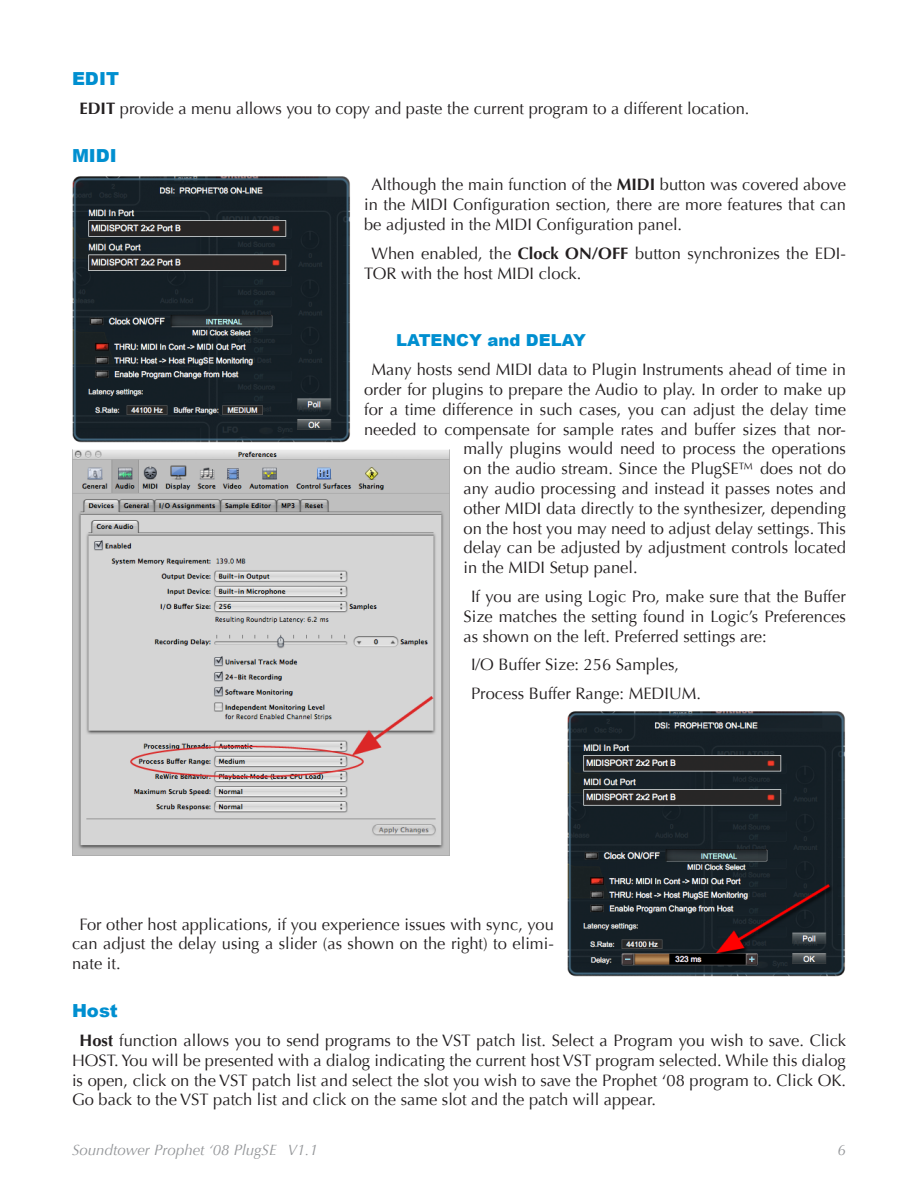
<style>
.page{position:relative;width:918px;height:1188px;background:#fff}
.page>*{position:absolute;margin:0;border:0;box-sizing:border-box;transform-origin:0 0}
.Head_2{font:900 18px "Arial";color:#008fd0}
.Body_Text{font:16.5px/19.8px "Optima";color:#231f20;text-align:justify}
.Body_Indented{font:16.5px/19.8px "Optima";color:#231f20;text-align:justify}
.Head_3{font:900 16.5px "Arial";color:#008fd0}
.t1{font:italic 15px "Optima";color:#939598}
.s1{font-weight:700}
</style>
<div class="page">
<img style="left:72px;top:176px;width:278px;height:266px">
<img style="left:72px;top:450px;width:378px;height:406px">
<img style="left:567px;top:711px;width:278px;height:266px">
<p class="Head_2" style="left:72px;top:65px;width:48px">EDIT</p>
<p class="Body_Text" style="left:80px;top:98px;width:672px"><span class="s1">EDIT</span> provide a menu allows you to copy and paste the current program to a different location.</p>
<p class="Head_2" style="left:72px;top:142px;width:46px">MIDI</p>
<p class="Body_Text" style="left:364px;top:175px;width:483px;text-indent:8px">Although the main function of the <span class="s1">MIDI</span> button was covered above in the MIDI Configuration section, there are more features that can be adjusted in the MIDI Configuration panel.</p>
<p class="Body_Text" style="left:364px;top:244px;width:483px;text-indent:8px">When enabled, the <span class="s1">Clock ON/OFF</span> button synchronizes the EDI-<br>TOR with the host MIDI clock.</p>
<p class="Head_3" style="left:396px;top:329px;width:191px">LATENCY and DELAY</p>
<p class="Body_Indented" style="left:372px;top:360px;width:476px">Many hosts send MIDI data to Plugin Instruments ahead of time in</p>
<p class="Body_Indented" style="left:364px;top:380px;width:483px">order for plugins to prepare the Audio to play. In order to make up</p>
<p class="Body_Indented" style="left:364px;top:400px;width:483px">for a time difference in such cases, you can adjust the delay time</p>
<p class="Body_Indented" style="left:364px;top:419px;width:483px">needed to compensate for sample rates and buffer sizes that nor-</p>
<p class="Body_Indented" style="left:464px;top:439px;width:384px">mally plugins would need to process the operations</p>
<p class="Body_Indented" style="left:464px;top:459px;width:384px">on the audio stream. Since the PlugSE™ does not do</p>
<p class="Body_Indented" style="left:464px;top:479px;width:384px">any audio processing and instead it passes notes and</p>
<p class="Body_Indented" style="left:464px;top:499px;width:384px">other MIDI data directly to the synthesizer, depending</p>
<p class="Body_Indented" style="left:464px;top:518px;width:384px">on the host you may need to adjust delay settings. This</p>
<p class="Body_Indented" style="left:464px;top:538px;width:384px">delay can be adjusted by adjustment controls located</p>
<p class="Body_Indented" style="left:464px;top:558px;width:176px">in the MIDI Setup panel.</p>
<p class="Body_Indented" style="left:464px;top:587px;width:384px;text-indent:8px">If you are using Logic Pro, make sure that the Buffer Size matches the setting found in Logic’s Preferences as shown on the left. Preferred settings are:</p>
<p class="Body_Indented" style="left:471px;top:655px;width:210px">I/O Buffer Size: 256 Samples,</p>
<p class="Body_Indented" style="left:471px;top:684px;width:232px">Process Buffer Range: MEDIUM.</p>
<p class="Body_Text" style="left:72px;top:914px;width:483px;text-indent:8px">For other host applications, if you experience issues with sync, you can adjust the delay using a slider (as shown on the right) to elimi&shy;nate it.</p>
<p class="Head_2" style="left:72px;top:998px;width:47px">Host</p>
<p class="Body_Text" style="left:72px;top:1031px;width:776px;text-indent:8px"><span class="s1">Host</span> function allows you to send programs to the VST patch list. Select a Program you wish to save. Click HOST. You will be presented with a dialog indicating the current host VST program selected. While this dialog is open, click on the VST patch list and select the slot you wish to save the Prophet ‘08 program to. Click OK.<br>Go back to the VST patch list and click on the same slot and the patch will appear.</p>
<p class="t1" style="left:72px;top:1141px;width:247px">Soundtower Prophet ‘08 PlugSE V1.1</p>
<p class="t1" style="left:838px;top:1141px;width:10px">6</p>
</div>
